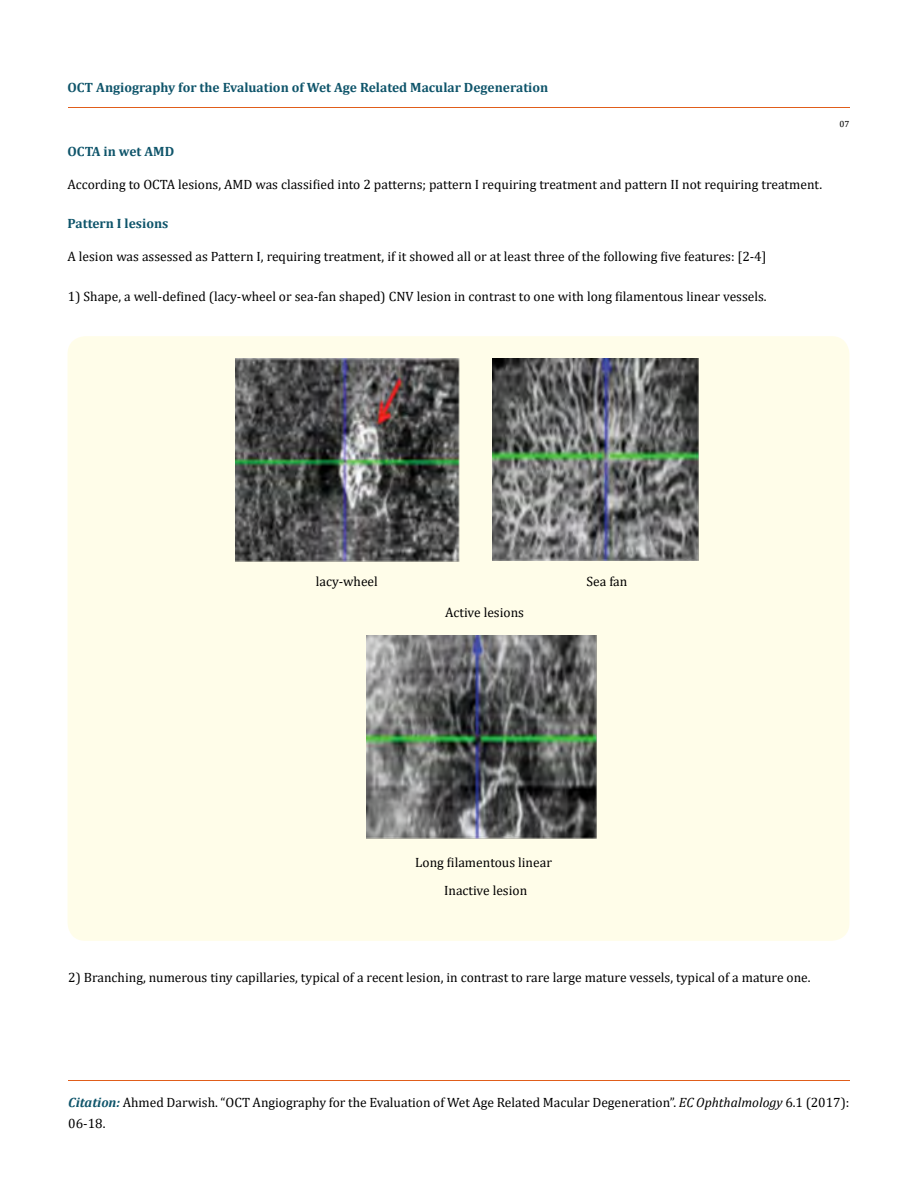
<style>
.page{position:relative;width:917px;height:1190px;background:#fff}
.page>*{position:absolute;margin:0;border:0;box-sizing:border-box;transform-origin:0 0}
.t1{font:13.5px/21px "Cambria";color:#000}
.t2{font:700 13.5px "Cambria";color:#0e546a}
.t3{font:9px "Cambria";color:#000}
.s1{font-weight:700;font-style:italic;color:#0e546a}
.s2{font-style:italic}
</style>
<div class="page">
<hr style="left:68px;top:108px;width:781px;height:1px;background:#e05d1a">
<hr style="left:68px;top:1080px;width:781px;height:1px;background:#e05d1a">
<div style="left:68px;top:336px;width:781px;height:604px;background:#fffde9;border-radius:18px"></div>
<img style="left:235px;top:358px;width:224px;height:204px">
<img style="left:493px;top:358px;width:205px;height:203px">
<img style="left:367px;top:636px;width:229px;height:202px">
<p class="t2" style="left:68px;top:77px;width:482px">OCT Angiography for the Evaluation of Wet Age Related Macular Degeneration</p>
<p class="t2" style="left:68px;top:142px;width:108px">OCTA in wet AMD</p>
<p class="t1" style="left:68px;top:174px;width:756px">According to OCTA lesions, AMD was classified into 2 patterns; pattern I requiring treatment and pattern II not requiring treatment.</p>
<p class="t2" style="left:68px;top:214px;width:102px">Pattern I lesions</p>
<p class="t1" style="left:68px;top:246px;width:700px">A lesion was assessed as Pattern I, requiring treatment, if it showed all or at least three of the following five features: [2-4]</p>
<p class="t1" style="left:68px;top:286px;width:700px">1) Shape, a well-defined (lacy-wheel or sea-fan shaped) CNV lesion in contrast to one with long filamentous linear vessels.</p>
<p class="t3" style="left:839px;top:119px;width:11px">07</p>
<p class="t1" style="left:316px;top:571px;width:63px">lacy-wheel</p>
<p class="t1" style="left:586px;top:571px;width:42px">Sea fan</p>
<p class="t1" style="left:445px;top:601px;width:80px">Active lesions</p>
<p class="t1" style="left:415px;top:848px;width:138px;line-height:28.3px;text-align:center">Long filamentous linear<br>Inactive lesion</p>
<p class="t1" style="left:68px;top:966px;width:743px">2) Branching, numerous tiny capillaries, typical of a recent lesion, in contrast to rare large mature vessels, typical of a mature one.</p>
<p class="t1" style="left:68px;top:1092px;width:782px"><span class="s1">Citation:</span> Ahmed Darwish. “OCT Angiography for the Evaluation of Wet Age Related Macular Degeneration”. <span class="s2">EC Ophthalmology</span> 6.1 (2017):<br>06-18.</p>
</div>
